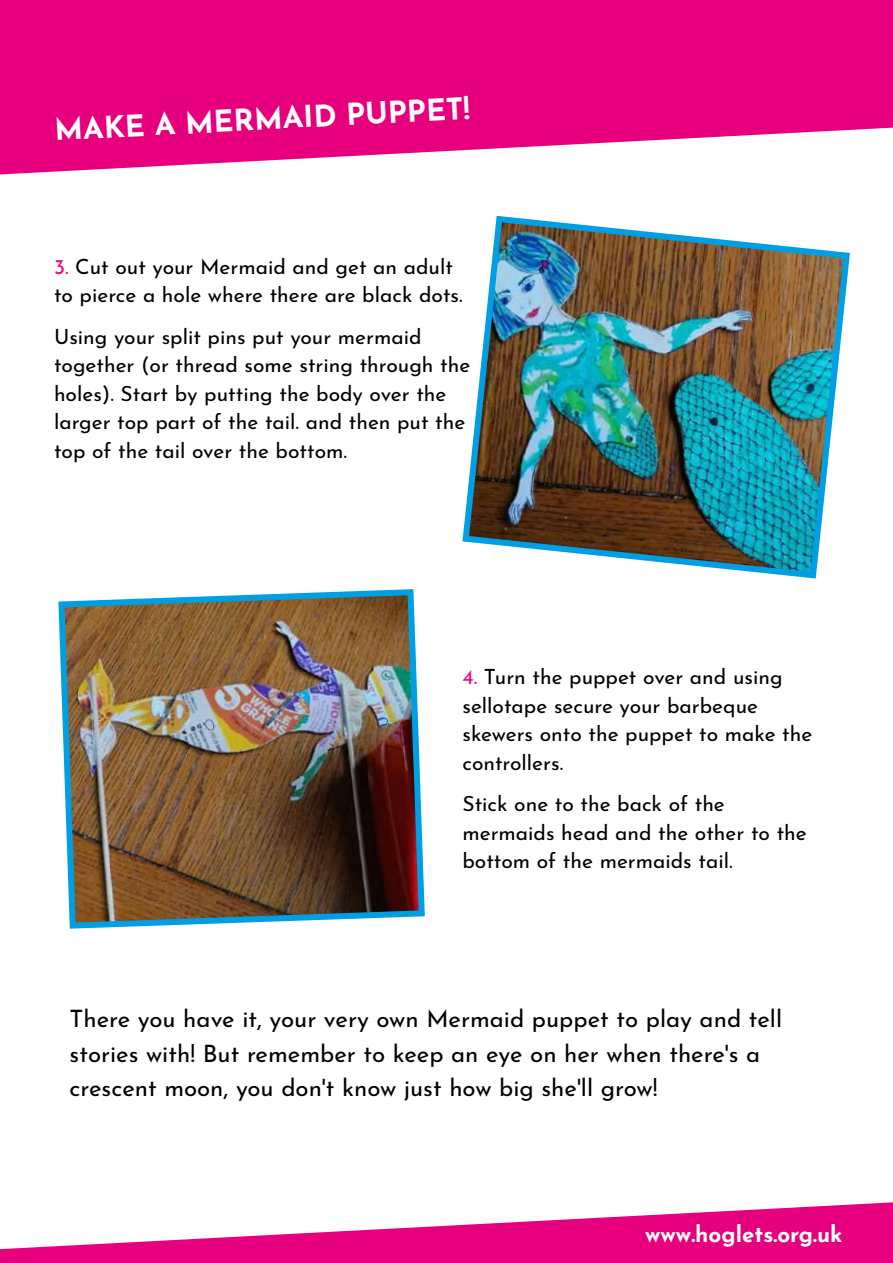
<style>
.page{position:relative;width:893px;height:1263px;background:#fff}
.page>*{position:absolute;margin:0;border:0;box-sizing:border-box;transform-origin:0 0}
.t1{font:700 30px "Josefin Sans";color:#fff}
.t2{font:24px/34.5px "Josefin Sans";color:#000}
.t3{font:700 22.5px "Josefin Sans";color:#fff}
.t4{font:21px/28.5px "Josefin Sans";color:#000}
.s1{color:#e5087e}
</style>
<div class="page">
<svg style="left:0;top:0;width:893px;height:175px;fill:#e6007d"></svg>
<svg style="left:0;top:1202px;width:893px;height:61px;fill:#e6007d"></svg>
<img style="left:462px;top:215px;width:388px;height:364px">
<img style="left:58px;top:589px;width:367px;height:340px">
<h1 class="t1" style="left:53px;top:103px;width:417px;rotate:-3deg">MAKE A MERMAID PUPPET!</h1>
<p class="t4" style="left:54px;top:250px;width:410px"><span class="s1">3.</span> Cut out your Mermaid and get an adult to pierce a hole where there are black dots.</p>
<p class="t4" style="left:54px;top:319px;width:418px">Using your split pins put your mermaid together (or thread some string through the holes). Start by putting the body over the larger top part of the tail. and then put the top of the tail over the bottom.</p>
<p class="t4" style="left:462px;top:660px;width:351px"><span class="s1">4.</span> Turn the puppet over and using sellotape secure your barbeque skewers onto the puppet to make the controllers.</p>
<p class="t4" style="left:462px;top:787px;width:346px">Stick one to the back of the mermaids head and the other to the bottom of the mermaids tail.</p>
<p class="t2" style="left:70px;top:999px;width:714px">There you have it, your very own Mermaid puppet to play and tell stories with! But remember to keep an eye on her when there's a crescent moon, you don't know just how big she'll grow!</p>
<p class="t3" style="left:645px;top:1214px;width:199px">www.hoglets.org.uk</p>
</div>
